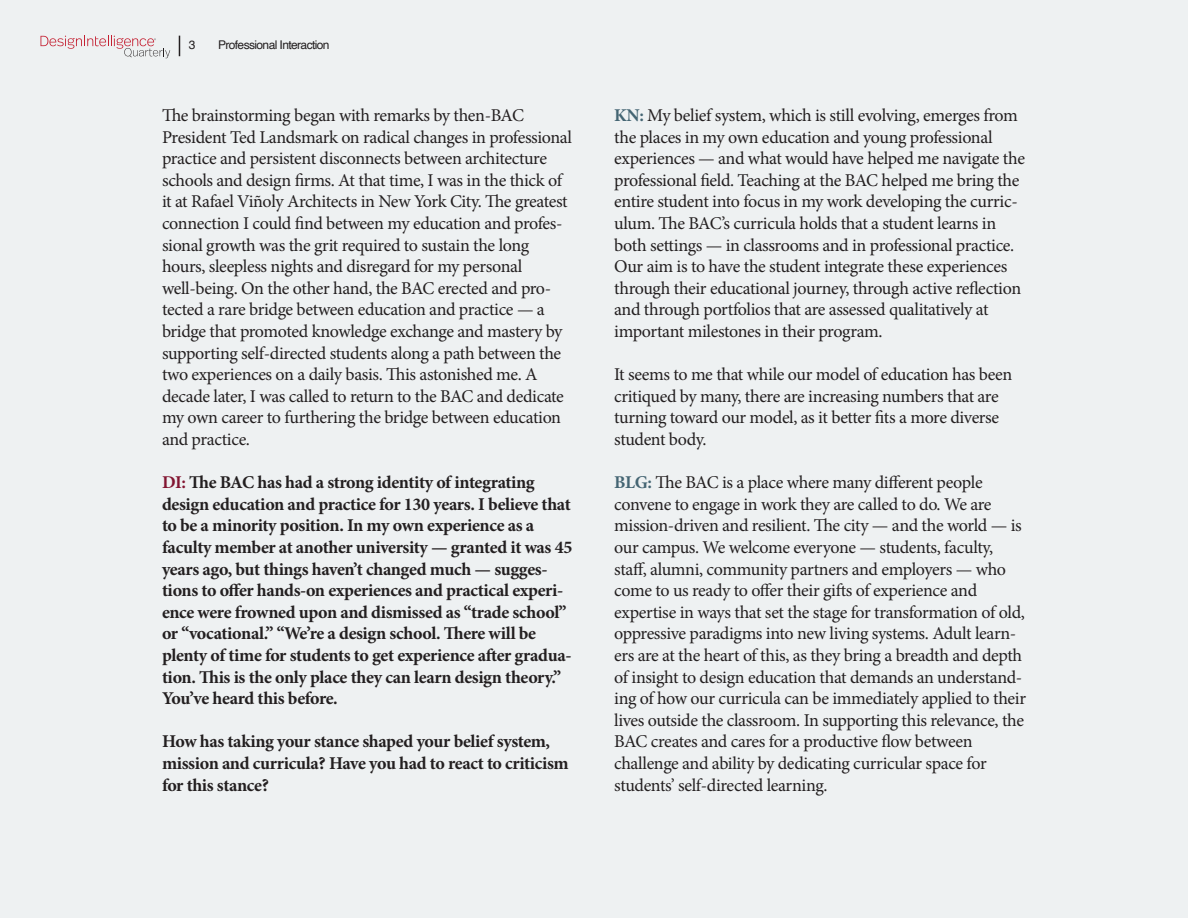
<style>
.page{position:relative;width:1188px;height:918px;background:#eef1f2}
.page>*{position:absolute;margin:0;border:0;box-sizing:border-box;transform-origin:0 0}
.t1{font:18px/21.6px "Minion Pro";letter-spacing:-.02em;color:#231f20}
.t2{font:700 18px/21.6px "Minion Pro";letter-spacing:-.02em;color:#231f20}
.t3{font:12px "Helvetica";letter-spacing:-.05em;color:#231f20}
.s1{color:#821531}
.s2{font-weight:700;color:#446573}
</style>
<div class="page">
<svg style="left:179px;top:36px;width:1px;height:20px"></svg>
<svg style="left:40px;top:36px;width:130px;height:22px"></svg>
<p class="t3" style="left:189px;top:36px;width:8px">3</p>
<p class="t3" style="left:218px;top:36px;width:113px">Professional Interaction</p>
<p class="t1" style="left:162px;top:105px;width:412px">The brainstorming began with remarks by then-BAC President Ted Landsmark on radical changes in professional practice and persistent disconnects between architecture schools and design firms. At that time, I was in the thick of it at Rafael Viñoly Architects in New York City. The greatest connection I could find between my education and profes&shy;sional growth was the grit required to sustain the long hours, sleepless nights and disregard for my personal well-being. On the other hand, the BAC erected and pro&shy;tected a rare bridge between education and practice — a bridge that promoted knowledge exchange and mastery by supporting self-directed students along a path between the two experiences on a daily basis. This astonished me. A decade later, I was called to return to the BAC and dedicate my own career to furthering the bridge between education and practice.</p>
<p class="t2" style="left:162px;top:472px;width:412px"><span class="s1">DI:</span> The BAC has had a strong identity of integrating design education and practice for 130 years. I believe that to be a minority position. In my own experience as a faculty member at another university — granted it was 45 years ago, but things haven’t changed much — sugges&shy;tions to offer hands-on experiences and practical experi&shy;ence were frowned upon and dismissed as “trade school” or “vocational.” “We’re a design school. There will be plenty of time for students to get experience after gradua&shy;tion. This is the only place they can learn design theory.” You’ve heard this before.</p>
<p class="t2" style="left:162px;top:732px;width:408px">How has taking your stance shaped your belief system, mission and curricula? Have you had to react to criticism for this stance?</p>
<p class="t1" style="left:614px;top:105px;width:412px"><span class="s2">KN:</span> My belief system, which is still evolving, emerges from the places in my own education and young professional experiences — and what would have helped me navigate the professional field. Teaching at the BAC helped me bring the entire student into focus in my work developing the curric&shy;ulum. The BAC’s curricula holds that a student learns in both settings — in classrooms and in professional practice.<br>Our aim is to have the student integrate these experiences through their educational journey, through active reflection and through portfolios that are assessed qualitatively at important milestones in their program.</p>
<p class="t1" style="left:614px;top:364px;width:400px">It seems to me that while our model of education has been critiqued by many, there are increasing numbers that are turning toward our model, as it better fits a more diverse student body.</p>
<p class="t1" style="left:614px;top:472px;width:413px"><span class="s2">BLG:</span> The BAC is a place where many different people convene to engage in work they are called to do. We are mission-driven and resilient. The city — and the world — is our campus. We welcome everyone — students, faculty, staff, alumni, community partners and employers — who come to us ready to offer their gifts of experience and expertise in ways that set the stage for transformation of old, oppressive paradigms into new living systems. Adult learn&shy;ers are at the heart of this, as they bring a breadth and depth of insight to design education that demands an understand&shy;ing of how our curricula can be immediately applied to their lives outside the classroom. In supporting this relevance, the BAC creates and cares for a productive flow between challenge and ability by dedicating curricular space for students’ self-directed learning.</p>
</div>
